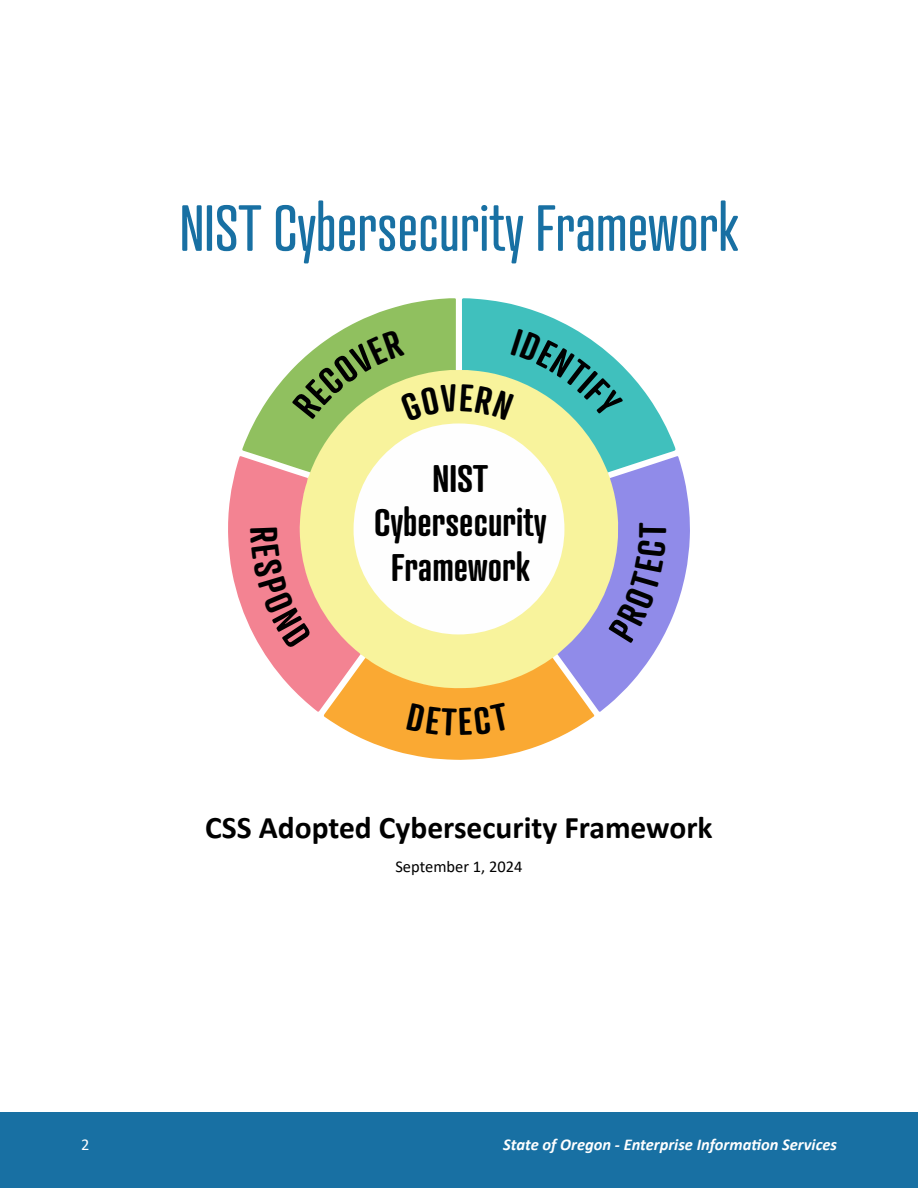
<style>
.page{position:relative;width:918px;height:1188px;background:#fff}
.page>*{position:absolute;margin:0;border:0;box-sizing:border-box;transform-origin:0 0}
.t1{font:63px "Atrament";color:#1870a3}
.t2{font:600 37.2px/44.7px "Atrament";color:#000;text-align:center}
.t3{font:700 31.5px "Calibri";color:#000}
.t4{font:italic 700 16.5px "Calibri";color:#fff}
.Body{font:16.5px "Calibri";color:#000}
.t5{font:16.5px "Calibri";color:#fff}
</style>
<div class="page">
<div style="left:0;top:1112px;width:918px;height:76px;background:#1870a3"></div>
<svg style="left:228px;top:298px;width:462px;height:462px"></svg>
<h2 class="t1" style="left:180px;top:190px;width:560px">NIST Cybersecurity Framework</h2>
<p class="t2" style="left:374px;top:455px;width:174px">NIST<br>Cybersecurity<br>Framework</p>
<h3 class="t3" style="left:205px;top:806px;width:509px">CSS Adopted Cybersecurity Framework</h3>
<p class="Body" style="left:395px;top:855px;width:129px">September 1, 2024</p>
<p class="t5" style="left:81px;top:1133px;width:10px">2</p>
<p class="t4" style="left:503px;top:1133px;width:335px">State of Oregon - Enterprise Information Services</p>
</div>
